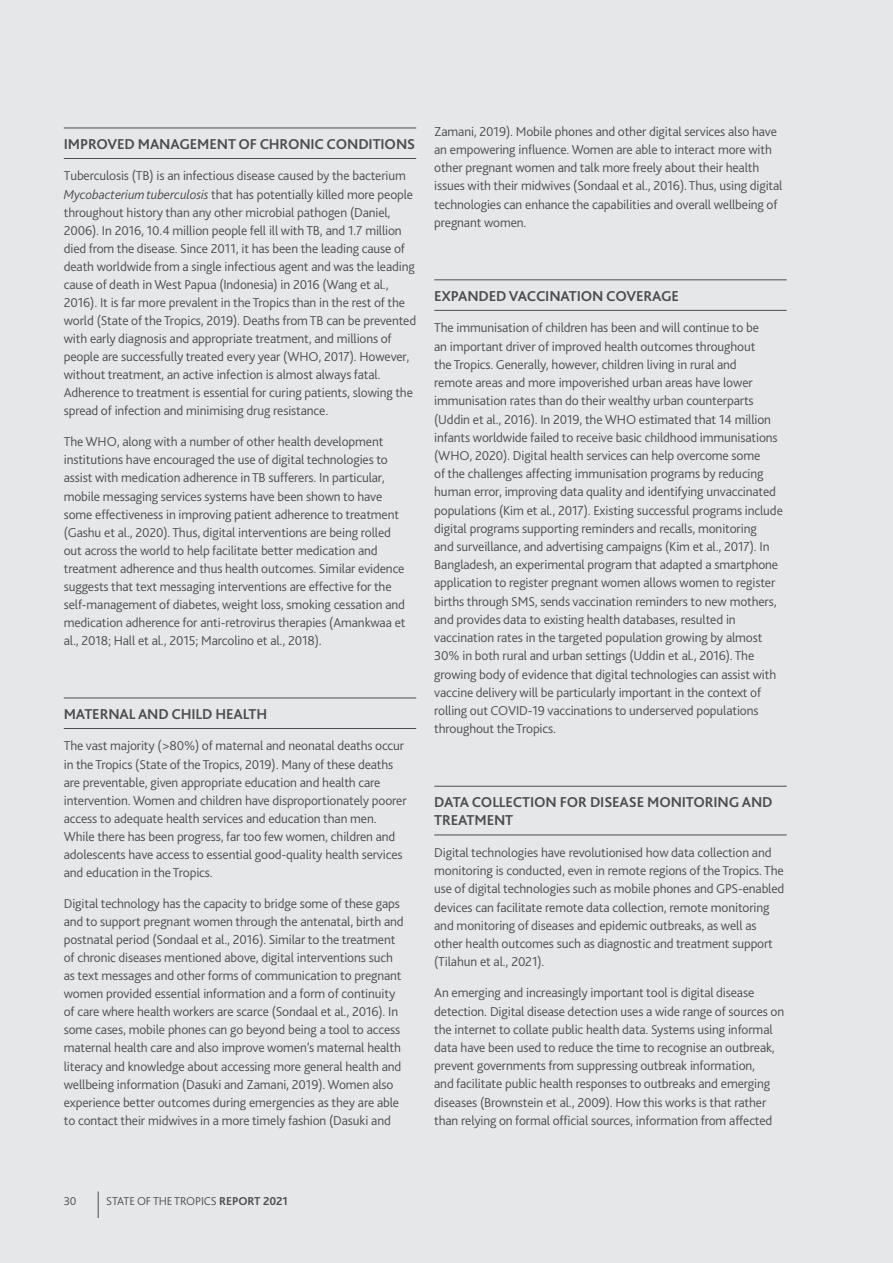
<style>
.page{position:relative;width:893px;height:1263px;background:#e6e7e8}
.page>*{position:absolute;margin:0;border:0;box-sizing:border-box;transform-origin:0 0}
.t1{font:700 15px/18.1px "Bliss 2";letter-spacing:-.01em;color:#4d4d4f}
.t2{font:300 13.5px/18.1px "Bliss 2";letter-spacing:-.01em;color:#4d4d4f}
.t3{font:300 12px "Bliss 2";letter-spacing:-.01em;color:#4d4d4f}
.s1{font-style:italic}
.s2{font-weight:700}
</style>
<div class="page">
<hr style="left:64px;top:128px;width:352px;height:1px;background:#4d4d4f">
<hr style="left:64px;top:158px;width:352px;height:1px;background:#4d4d4f">
<hr style="left:64px;top:698px;width:352px;height:1px;background:#4d4d4f">
<hr style="left:64px;top:728px;width:352px;height:1px;background:#4d4d4f">
<hr style="left:434px;top:279px;width:353px;height:1px;background:#4d4d4f">
<hr style="left:434px;top:310px;width:353px;height:1px;background:#4d4d4f">
<hr style="left:434px;top:786px;width:353px;height:1px;background:#4d4d4f">
<hr style="left:434px;top:834px;width:353px;height:1px;background:#4d4d4f">
<svg style="left:98px;top:1191px;width:1px;height:27px"></svg>
<p class="t1" style="left:64px;top:135px;width:353px">IMPROVED MANAGEMENT OF CHRONIC CONDITIONS</p>
<p class="t2" style="left:64px;top:167px;width:354px">Tuberculosis (TB) is an infectious disease caused by the bacterium <span class="s1">Mycobacterium tuberculosis</span> that has potentially killed more people throughout history than any other microbial pathogen (Daniel, 2006). In 2016, 10.4 million people fell ill with TB, and 1.7 million died from the disease. Since 2011, it has been the leading cause of death worldwide from a single infectious agent and was the leading cause of death in West Papua (Indonesia) in 2016 (Wang et al., 2016). It is far more prevalent in the Tropics than in the rest of the world (State of the Tropics, 2019). Deaths from TB can be prevented with early diagnosis and appropriate treatment, and millions of people are successfully treated every year (WHO, 2017). However, without treatment, an active infection is almost always fatal.<br>Adherence to treatment is essential for curing patients, slowing the spread of infection and minimising drug resistance.</p>
<p class="t2" style="left:64px;top:433px;width:343px">The WHO, along with a number of other health development institutions have encouraged the use of digital technologies to assist with medication adherence in TB sufferers. In particular, mobile messaging services systems have been shown to have some effectiveness in improving patient adherence to treatment (Gashu et al., 2020). Thus, digital interventions are being rolled out across the world to help facilitate better medication and treatment adherence and thus health outcomes. Similar evidence suggests that text messaging interventions are effective for the self-management of diabetes, weight loss, smoking cessation and medication adherence for anti-retrovirus therapies (Amankwaa et al., 2018; Hall et al., 2015; Marcolino et al., 2018).</p>
<p class="t1" style="left:64px;top:705px;width:205px">MATERNAL AND CHILD HEALTH</p>
<p class="t2" style="left:64px;top:737px;width:344px">The vast majority (&gt;80%) of maternal and neonatal deaths occur in the Tropics (State of the Tropics, 2019). Many of these deaths are preventable, given appropriate education and health care intervention. Women and children have disproportionately poorer access to adequate health services and education than men.<br>While there has been progress, far too few women, children and adolescents have access to essential good-quality health services and education in the Tropics.</p>
<p class="t2" style="left:64px;top:894px;width:341px">Digital technology has the capacity to bridge some of these gaps and to support pregnant women through the antenatal, birth and postnatal period (Sondaal et al., 2016). Similar to the treatment of chronic diseases mentioned above, digital interventions such as text messages and other forms of communication to pregnant women provided essential information and a form of continuity of care where health workers are scarce (Sondaal et al., 2016). In some cases, mobile phones can go beyond being a tool to access maternal health care and also improve women’s maternal health literacy and knowledge about accessing more general health and wellbeing information (Dasuki and Zamani, 2019). Women also experience better outcomes during emergencies as they are able to contact their midwives in a more timely fashion (Dasuki and</p>
<p class="t2" style="left:434px;top:122px;width:350px">Zamani, 2019). Mobile phones and other digital services also have an empowering influence. Women are able to interact more with other pregnant women and talk more freely about their health issues with their midwives (Sondaal et al., 2016). Thus, using digital technologies can enhance the capabilities and overall wellbeing of pregnant women.</p>
<p class="t1" style="left:434px;top:287px;width:246px">EXPANDED VACCINATION COVERAGE</p>
<p class="t2" style="left:434px;top:319px;width:350px">The immunisation of children has been and will continue to be<br>an important driver of improved health outcomes throughout<br>the Tropics. Generally, however, children living in rural and<br>remote areas and more impoverished urban areas have lower immunisation rates than do their wealthy urban counterparts (Uddin et al., 2016). In 2019, the WHO estimated that 14 million infants worldwide failed to receive basic childhood immunisations (WHO, 2020). Digital health services can help overcome some<br>of the challenges affecting immunisation programs by reducing human error, improving data quality and identifying unvaccinated populations (Kim et al., 2017). Existing successful programs include digital programs supporting reminders and recalls, monitoring<br>and surveillance, and advertising campaigns (Kim et al., 2017). In Bangladesh, an experimental program that adapted a smartphone application to register pregnant women allows women to register births through SMS, sends vaccination reminders to new mothers, and provides data to existing health databases, resulted in vaccination rates in the targeted population growing by almost 30% in both rural and urban settings (Uddin et al., 2016). The growing body of evidence that digital technologies can assist with vaccine delivery will be particularly important in the context of rolling out COVID-19 vaccinations to underserved populations throughout the Tropics.</p>
<p class="t1" style="left:434px;top:793px;width:340px">DATA COLLECTION FOR DISEASE MONITORING AND<br>TREATMENT</p>
<p class="t2" style="left:434px;top:843px;width:352px">Digital technologies have revolutionised how data collection and monitoring is conducted, even in remote regions of the Tropics. The use of digital technologies such as mobile phones and GPS-enabled devices can facilitate remote data collection, remote monitoring and monitoring of diseases and epidemic outbreaks, as well as other health outcomes such as diagnostic and treatment support (Tilahun et al., 2021).</p>
<p class="t2" style="left:434px;top:984px;width:351px">An emerging and increasingly important tool is digital disease detection. Digital disease detection uses a wide range of sources on the internet to collate public health data. Systems using informal data have been used to reduce the time to recognise an outbreak, prevent governments from suppressing outbreak information,<br>and facilitate public health responses to outbreaks and emerging diseases (Brownstein et al., 2009). How this works is that rather than relying on formal official sources, information from affected</p>
<p class="t3" style="left:64px;top:1194px;width:14px">30</p>
<p class="t3" style="left:106px;top:1194px;width:183px">STATE OF THE TROPICS <span class="s2">REPORT 2021</span></p>
</div>
